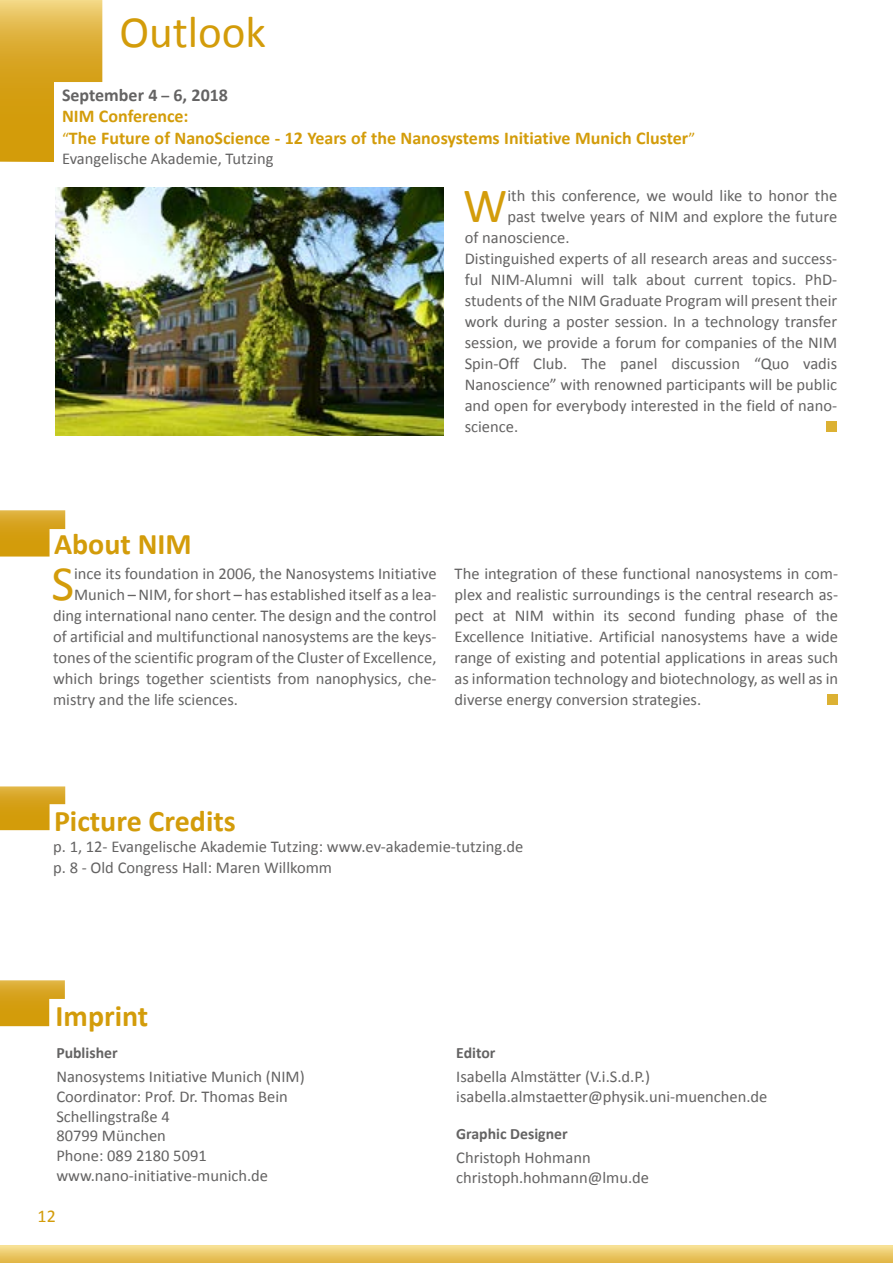
<style>
.page{position:relative;width:893px;height:1263px;background:#fff}
.page>*{position:absolute;margin:0;border:0;box-sizing:border-box;transform-origin:0 0}
.t1{font:49.65px "Calibri";color:#d39c0a}
.t2{font:45px "Calibri";color:#d39c0a}
.t3{font:700 30px "Calibri";color:#d39c0a}
.t4{font:700 18px/21.6px "Calibri";color:#d39c0a}
.t5{font:18px "Calibri";color:#d39c0a}
.t6{font:16.5px/21px "Calibri";color:#646363}
.t7{font:700 15.75px "Calibri";color:#646363}
.s1{color:#646363}
.s2{font-size:15.75px;color:#646363}
.s3{font-weight:400;font-size:16.5px}
</style>
<div class="page">
<svg style="left:0;top:786px;width:65px;height:44px;background:#dcb03d"></svg>
<svg style="left:0;top:1246px;width:893px;height:17px;background:#ebc96a"></svg>
<svg style="left:0;top:0;width:102px;height:162px"></svg>
<div style="left:827px;top:695px;width:11px;height:10px;background:#dcb133"></div>
<svg style="left:0;top:510px;width:65px;height:46px;background:#dcb03c"></svg>
<svg style="left:0;top:980px;width:65px;height:46px;background:#dcb03e"></svg>
<div style="left:827px;top:422px;width:10px;height:10px;background:#dcb133"></div>
<img style="left:55px;top:188px;width:388px;height:248px">
<h2 class="t2" style="left:119px;top:3px;width:148px">Outlook</h2>
<p class="t4" style="left:62px;top:84px;width:635px"><span class="s1">September 4</span> <span class="s2">–</span> <span class="s1">6, 2018<br></span>NIM Conference:<br><span class="s3">“</span>The Future of NanoScience - 12 Years of the Nanosystems Initiative Munich Cluster<span class="s3">”</span></p>
<p class="t6" style="left:62px;top:148px;width:213px">Evangelische Akademie, Tutzing</p>
<h1 class="t1" style="left:463px;top:174px;width:46px">W</h1>
<p class="t6" style="left:507px;top:185px;width:331px">ith this conference, we would like to honor the</p>
<p class="t6" style="left:507px;top:206px;width:331px">past twelve years of NIM and explore the future</p>
<p class="t6" style="left:465px;top:227px;width:106px">of nanoscience.</p>
<p class="t6" style="left:465px;top:248px;width:374px">Distinguished experts of all research areas and success-</p>
<p class="t6" style="left:465px;top:269px;width:374px">ful NIM-Alumni will talk about current topics. PhD-</p>
<p class="t6" style="left:465px;top:290px;width:374px">students of the NIM Graduate Program will present their</p>
<p class="t6" style="left:465px;top:311px;width:374px">work during a poster session. In a technology transfer</p>
<p class="t6" style="left:465px;top:332px;width:374px">session, we provide a forum for companies of the NIM</p>
<p class="t6" style="left:465px;top:353px;width:374px">Spin-Off Club. The panel discussion “Quo vadis</p>
<p class="t6" style="left:465px;top:374px;width:374px">Nanoscience” with renowned participants will be public</p>
<p class="t6" style="left:465px;top:395px;width:373px">and open for everybody interested in the field of nano-</p>
<p class="t6" style="left:465px;top:416px;width:55px">science.</p>
<h3 class="t3" style="left:54px;top:525px;width:139px">About NIM</h3>
<h1 class="t1" style="left:51px;top:552px;width:24px">S</h1>
<p class="t6" style="left:74px;top:563px;width:364px">ince its foundation in 2006, the Nanosystems Initiative</p>
<p class="t6" style="left:74px;top:584px;width:364px">Munich – NIM, for short – has established itself as a lea-</p>
<p class="t6" style="left:53px;top:605px;width:385px">ding international nano center. The design and the control</p>
<p class="t6" style="left:53px;top:626px;width:385px">of artificial and multifunctional nanosystems are the keys-</p>
<p class="t6" style="left:53px;top:647px;width:385px">tones of the scientific program of the Cluster of Excellence,</p>
<p class="t6" style="left:53px;top:668px;width:385px">which brings together scientists from nanophysics, che-</p>
<p class="t6" style="left:53px;top:689px;width:186px">mistry and the life sciences.</p>
<p class="t6" style="left:455px;top:563px;width:385px;text-align:justify">The integration of these functional nanosystems in com&shy;plex and realistic surroundings is the central research as&shy;pect at NIM within its second funding phase of the Excellence Initiative. Artificial nanosystems have a wide range of existing and potential applications in areas such as information technology and biotechnology, as well as in diverse energy conversion strategies.</p>
<h3 class="t3" style="left:54px;top:802px;width:183px">Picture Credits</h3>
<p class="t6" style="left:53px;top:836px;width:472px">p. 1, 12- Evangelische Akademie Tutzing: www.ev-akademie-tutzing.de p. 8 - Old Congress Hall: Maren Willkomm</p>
<h3 class="t3" style="left:56px;top:997px;width:94px">Imprint</h3>
<p class="t7" style="left:56px;top:1043px;width:63px">Publisher</p>
<p class="t6" style="left:56px;top:1066px;width:250px;line-height:20px">Nanosystems Initiative Munich (NIM)<br>Coordinator: Prof. Dr. Thomas Bein<br>Schellingstraße 4<br>80799 München<br>Phone: 089 2180 5091 www.nano-initiative-munich.de</p>
<p class="t5" style="left:38px;top:1205px;width:20px">12</p>
<p class="t7" style="left:456px;top:1043px;width:41px">Editor</p>
<p class="t6" style="left:456px;top:1067px;width:313px;line-height:19.8px">Isabella Almstätter (V.i.S.d.P.) isabella.almstaetter@physik.uni-muenchen.de</p>
<p class="t7" style="left:456px;top:1124px;width:113px">Graphic Designer</p>
<p class="t6" style="left:456px;top:1148px;width:194px;line-height:19.8px">Christoph Hohmann christoph.hohmann@lmu.de</p>
</div>
